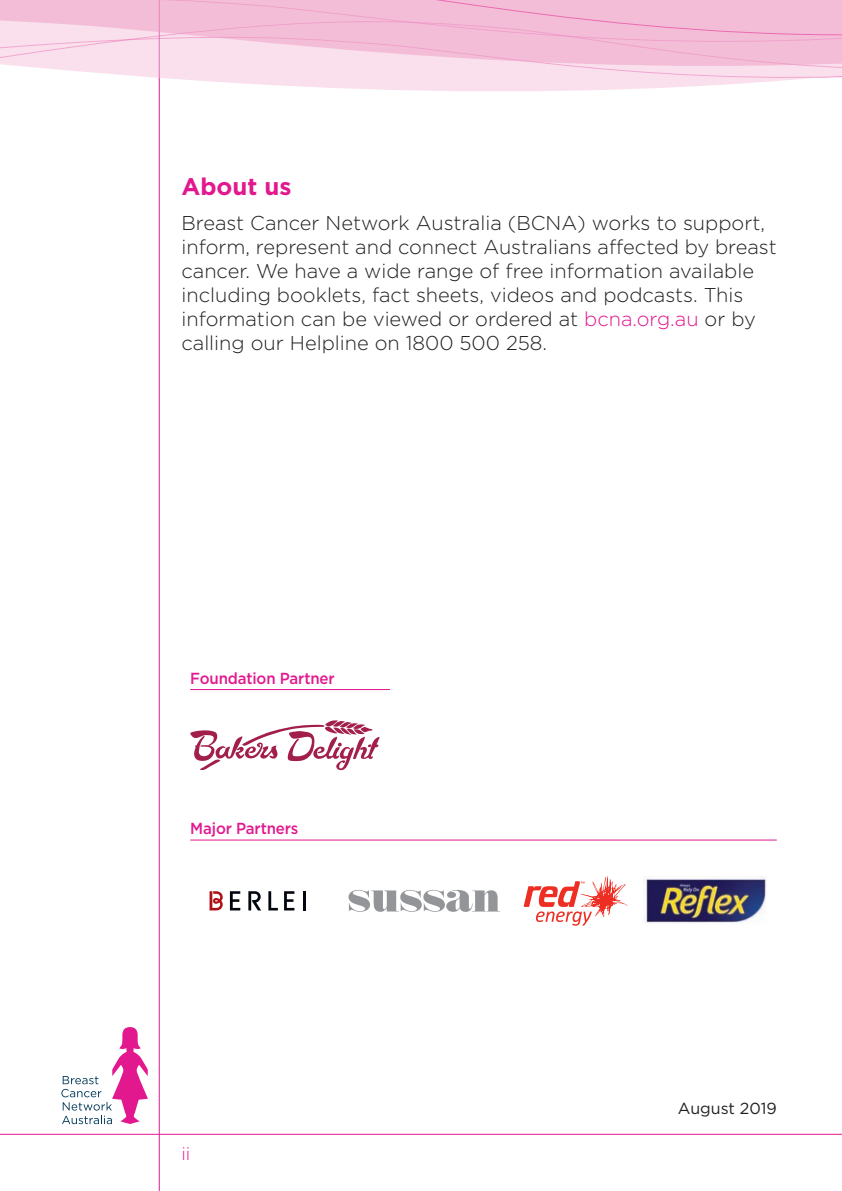
<style>
.page{position:relative;width:842px;height:1191px;background:#fff}
.page>*{position:absolute;margin:0;border:0;box-sizing:border-box;transform-origin:0 0}
.Subheading_1{font:700 24px "Gotham";color:#e2188f}
.t1{font:300 20px/24px "Gotham";color:#231f20}
.t2{font:300 18px "Gotham";color:#e2188f}
.t3{font:500 16px "Gotham";letter-spacing:-.01em;color:#e2188f;scale:.94 1}
.t4{font:16px "Gotham";color:#231f20}
.s1{color:#e2188f}
</style>
<div class="page">
<hr style="left:159px;top:0;width:1px;height:1191px;background:#e2188f">
<hr style="left:0;top:1133px;width:842px;height:1px;background:#e2188f">
<svg style="left:61px;top:1027px;width:87px;height:97px"></svg>
<svg style="left:158px;top:83px;width:586px;height:52px"></svg>
<svg style="left:0;top:0;width:842px;height:83px;background:#f5cadf"></svg>
<svg style="left:190px;top:720px;width:190px;height:50px"></svg>
<svg style="left:348px;top:889px;width:152px;height:23px"></svg>
<hr style="left:190px;top:839px;width:587px;height:1px;background:#e2188f">
<hr style="left:190px;top:689px;width:200px;height:1px;background:#e2188f">
<svg style="left:524px;top:876px;width:103px;height:49px"></svg>
<img style="left:643px;top:876px;width:123px;height:47px">
<svg style="left:210px;top:891px;width:13px;height:19px"></svg>
<svg style="left:268px;top:891px;width:10px;height:19px"></svg>
<hr style="left:303px;top:891px;width:3px;height:19px;background:#01060e">
<svg style="left:230px;top:891px;width:10px;height:19px"></svg>
<svg style="left:284px;top:891px;width:10px;height:19px"></svg>
<svg style="left:248px;top:891px;width:13px;height:19px"></svg>
<p class="Subheading_1" style="left:181px;top:171px;width:112px">About us</p>
<p class="t1" style="left:181px;top:211px;width:597px">Breast Cancer Network Australia (BCNA) works to support, inform, represent and connect Australians affected by breast cancer. We have a wide range of free information available including booklets, fact sheets, videos and podcasts. This information can be viewed or ordered at <span class="s1">bcna.org.au</span> or by calling our Helpline on 1800 500 258.</p>
<p class="t3" style="left:190px;top:667px;width:155px">Foundation Partner</p>
<p class="t3" style="left:190px;top:818px;width:117px">Major Partners</p>
<p class="t2" style="left:181px;top:1142px;width:10px">ii</p>
<p class="t4" style="left:678px;top:1098px;width:100px">August 2019</p>
</div>
